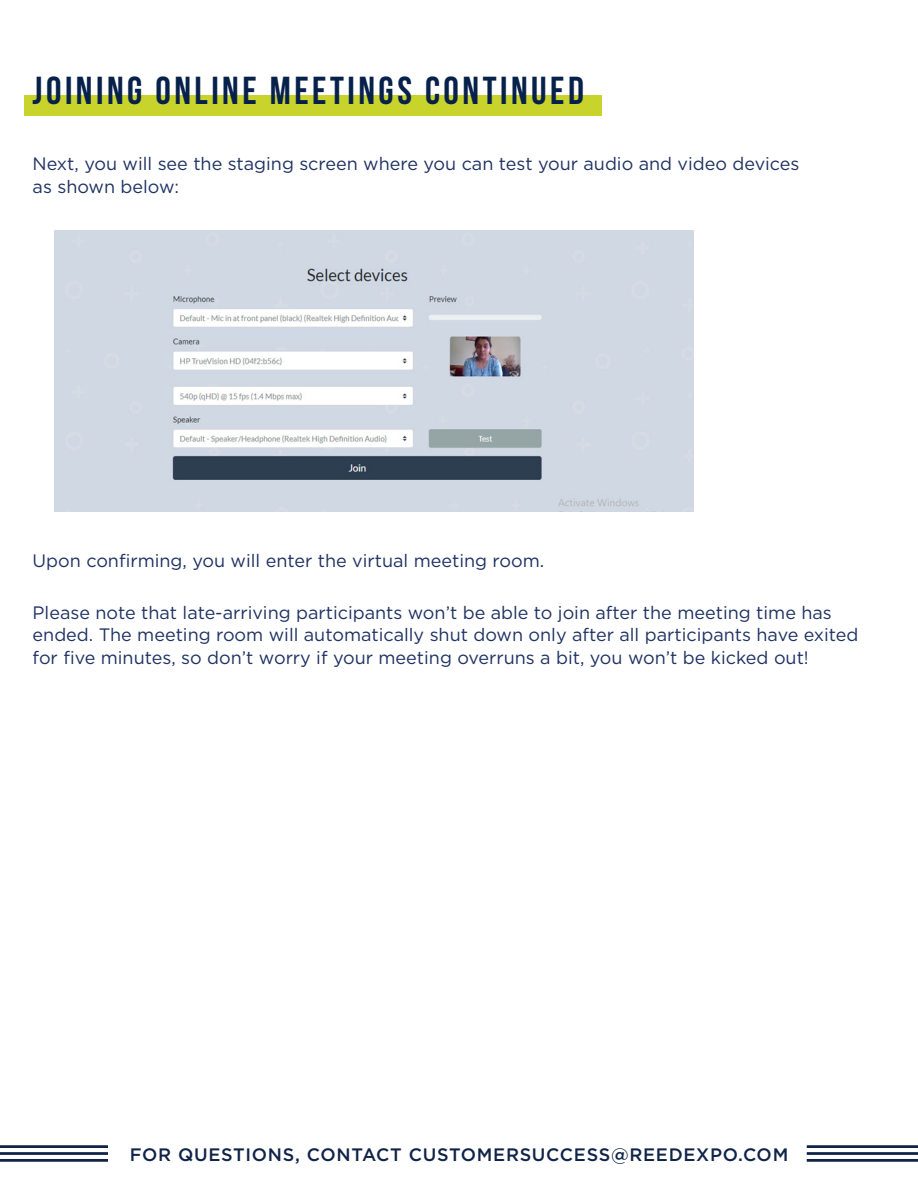
<style>
.page{position:relative;width:918px;height:1188px;background:#fff}
.page>*{position:absolute;margin:0;border:0;box-sizing:border-box;transform-origin:0 0}
.t1{font:700 39px "Bebas Neue";letter-spacing:.09em;color:#07214b}
.PGA_Body{font:18px/22.5px "Gotham";color:#1f3262}
.t2{font:500 18px "Gotham";letter-spacing:.04em;color:#102348}
</style>
<div class="page">
<hr style="left:0;top:1145px;width:108px;height:3px;background:#102348">
<hr style="left:0;top:1152px;width:108px;height:3px;background:#102348">
<hr style="left:0;top:1159px;width:108px;height:3px;background:#102348">
<hr style="left:807px;top:1145px;width:111px;height:3px;background:#102348">
<hr style="left:807px;top:1152px;width:111px;height:3px;background:#102348">
<hr style="left:807px;top:1159px;width:111px;height:3px;background:#102348">
<img style="left:54px;top:231px;width:640px;height:280px">
<div style="left:24px;top:95px;width:578px;height:20px;background:#c8d32c"></div>
<p class="t1" style="left:33px;top:70px;width:553px">JOINING ONLINE MEETINGS CONTINUED</p>
<p class="PGA_Body" style="left:33px;top:152px;width:769px">Next, you will see the staging screen where you can test your audio and video devices as shown below:</p>
<p class="PGA_Body" style="left:33px;top:549px;width:513px">Upon confirming, you will enter the virtual meeting room.</p>
<p class="PGA_Body" style="left:33px;top:601px;width:827px">Please note that late-arriving participants won’t be able to join after the meeting time has ended. The meeting room will automatically shut down only after all participants have exited for five minutes, so don’t worry if your meeting overruns a bit, you won’t be kicked out!</p>
<p class="t2" style="left:130px;top:1143px;width:660px">FOR QUESTIONS, CONTACT CUSTOMERSUCCESS@REEDEXPO.COM</p>
</div>
